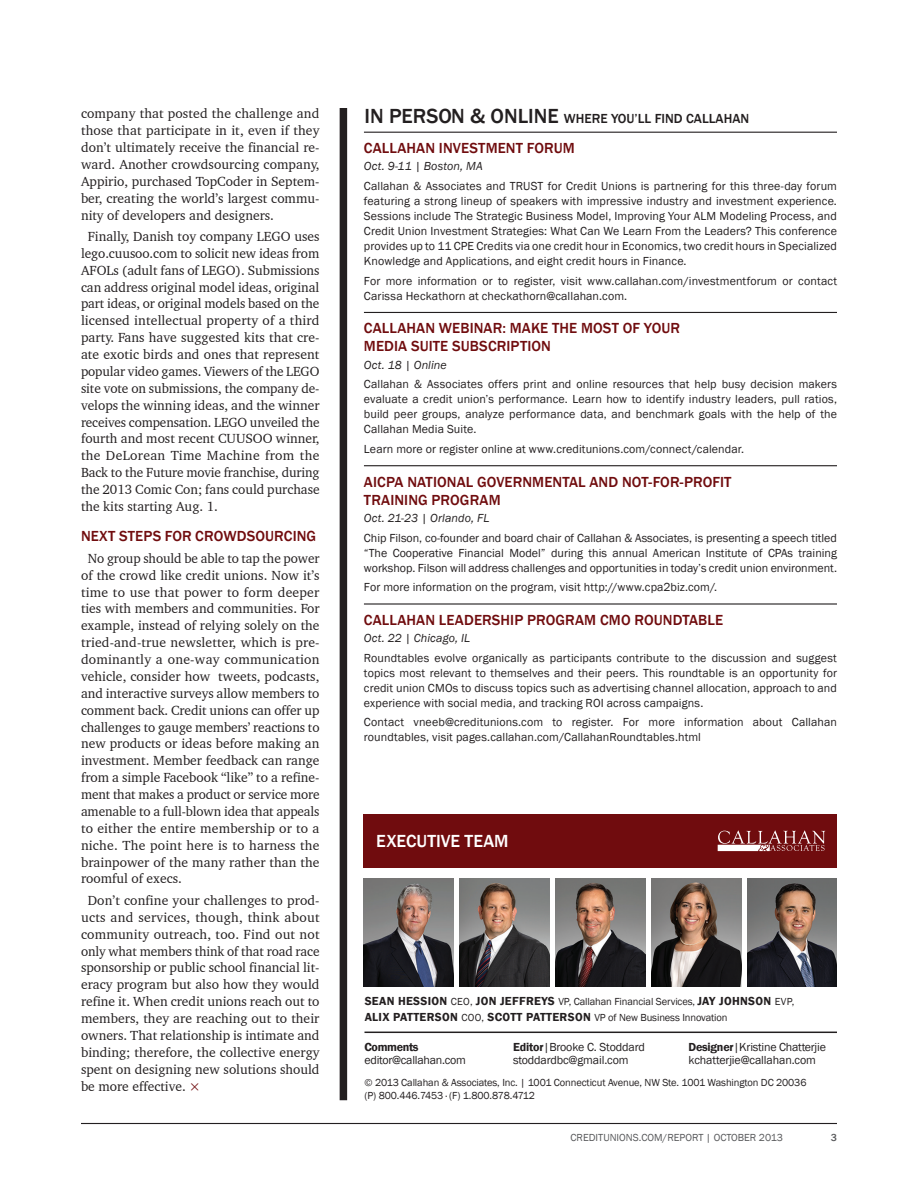
<style>
.page{position:relative;width:918px;height:1188px;background:#fff}
.page>*{position:absolute;margin:0;border:0;box-sizing:border-box;transform-origin:0 0}
.SubHeader{font:500 18px "Franklin Gothic";color:#fff}
.Events_-_Name{font:500 15px/18px "Franklin Gothic";letter-spacing:.005em;color:#700c0e}
.SubHeader-2{font:500 15px "Franklin Gothic";letter-spacing:.01em;color:#700c0e}
.Body{font:13.5px/16.8px "Charter BT";color:#231f20;text-align:justify}
.t1{font:500 13.5px "Franklin Gothic";color:#231f20}
.Events_-_Body{font:12px/15px "Franklin Gothic";letter-spacing:.005em;color:#231f20;text-align:justify}
.Events_-_Date_Place{font:italic 12px "Franklin Gothic";letter-spacing:.01em;color:#231f20}
.Events_-_Body-2{font:12px "Franklin Gothic";letter-spacing:-.02em;color:#231f20}
.t2{font:600 12px "Franklin Gothic";letter-spacing:-.03em;color:#231f20}
.t3{font:10.5px/16.5px "Franklin Gothic";letter-spacing:-.01em;color:#231f20}
.Body-2{font:10.5px "Franklin Gothic";color:#57585a}
.Body-3{font:500 10.5px "Franklin Gothic";color:#57585a}
.s1{color:#700c0e}
.s2{font-size:21px}
.s3{font-weight:600;font-size:12px}
.s4{font-weight:600}
</style>
<div class="page">
<hr style="left:81px;top:1123px;width:756px;height:1px;background:#231f20">
<div style="left:340px;top:108px;width:7px;height:992px;background:#231f20"></div>
<hr style="left:364px;top:1032px;width:473px;height:1px;background:#231f20">
<div style="left:364px;top:814px;width:473px;height:54px;background:#700c0e"></div>
<svg style="left:718px;top:830px;width:107px;height:21px"></svg>
<img style="left:364px;top:878px;width:89px;height:108px">
<img style="left:460px;top:879px;width:89px;height:107px">
<img style="left:748px;top:878px;width:89px;height:108px">
<img style="left:652px;top:878px;width:89px;height:108px">
<img style="left:556px;top:878px;width:89px;height:108px">
<hr style="left:364px;top:132px;width:473px;height:1px;background:#231f20">
<hr style="left:364px;top:312px;width:473px;height:1px;background:#231f20">
<hr style="left:364px;top:465px;width:473px;height:1px;background:#231f20">
<hr style="left:364px;top:603px;width:473px;height:2px;background:#231f20">
<p class="Body" style="left:81px;top:105px;width:240px">company that posted the challenge and those that participate in it, even if they don’t ultimately receive the financial re&shy;ward. Another crowdsourcing company, Appirio, purchased TopCoder in Septem&shy;ber, creating the world’s largest commu&shy;nity of developers and designers.</p>
<p class="Body" style="left:81px;top:228px;width:240px;text-indent:7px">Finally, Danish toy company LEGO uses lego.cuusoo.com to solicit new ideas from AFOLs (adult fans of LEGO). Submissions can address original model ideas, original part ideas, or original models based on the licensed intellectual property of a third party. Fans have suggested kits that cre&shy;ate exotic birds and ones that represent popular video games. Viewers of the LEGO site vote on submissions, the company de&shy;velops the winning ideas, and the winner receives compensation. LEGO unveiled the fourth and most recent CUUSOO winner, the DeLorean Time Machine from the Back to the Future movie franchise, during the 2013 Comic Con; fans could purchase the kits starting Aug. 1.</p>
<p class="SubHeader-2" style="left:81px;top:527px;width:237px">NEXT STEPS FOR CROWDSOURCING</p>
<p class="Body" style="left:81px;top:549px;width:240px;text-indent:7px">No group should be able to tap the power of the crowd like credit unions. Now it’s time to use that power to form deeper ties with members and communities. For example, instead of relying solely on the tried-and-true newsletter, which is pre&shy;dominantly a one-way communication vehicle, consider how tweets, podcasts, and interactive surveys allow members to comment back. Credit unions can offer up challenges to gauge members’ reactions to new products or ideas before making an investment. Member feedback can range from a simple Facebook “like” to a refine&shy;ment that makes a product or service more amenable to a full-blown idea that appeals to either the entire membership or to a niche. The point here is to harness the brainpower of the many rather than the roomful of execs.</p>
<p class="Body" style="left:81px;top:892px;width:240px;text-indent:7px">Don’t confine your challenges to prod&shy;ucts and services, though, think about community outreach, too. Find out not only what members think of that road race sponsorship or public school financial lit&shy;eracy program but also how they would refine it. When credit unions reach out to members, they are reaching out to their owners. That relationship is intimate and binding; therefore, the collective energy spent on designing new solutions should be more effective. <span class="s1">×</span></p>
<p class="t1" style="left:364px;top:110px;width:386px"><span class="s2">IN PERSON &amp; ONLINE</span> WHERE YOU’LL FIND CALLAHAN</p>
<p class="Events_-_Name" style="left:364px;top:139px;width:212px">CALLAHAN INVESTMENT FORUM</p>
<p class="Events_-_Date_Place" style="left:364px;top:159px;width:120px">Oct. 9-11 | Boston, MA</p>
<p class="Events_-_Body" style="left:364px;top:179px;width:475px">Callahan &amp; Associates and TRUST for Credit Unions is partnering for this three-day forum featuring a strong lineup of speakers with impressive industry and investment experience.<br>Sessions include The Strategic Business Model, Improving Your ALM Modeling Process, and Credit Union Investment Strategies: What Can We Learn From the Leaders? This conference provides up to 11 CPE Credits via one credit hour in Economics, two credit hours in Specialized Knowledge and Applications, and eight credit hours in Finance.</p>
<p class="Events_-_Body" style="left:364px;top:273px;width:475px">For more information or to register, visit www.callahan.com/investmentforum or contact<br>Carissa Heckathorn at checkathorn@callahan.com.</p>
<p class="Events_-_Name" style="left:364px;top:319px;width:318px">CALLAHAN WEBINAR: MAKE THE MOST OF YOUR<br>MEDIA SUITE SUBSCRIPTION</p>
<p class="Events_-_Date_Place" style="left:364px;top:357px;width:84px">Oct. 18 | Online</p>
<p class="Events_-_Body" style="left:364px;top:377px;width:475px">Callahan &amp; Associates offers print and online resources that help busy decision makers evaluate a credit union’s performance. Learn how to identify industry leaders, pull ratios, build peer groups, analyze performance data, and benchmark goals with the help of the Callahan Media Suite.</p>
<p class="Events_-_Body" style="left:364px;top:442px;width:382px">Learn more or register online at www.creditunions.com/connect/calendar.</p>
<p class="Events_-_Name" style="left:364px;top:473px;width:369px">AICPA NATIONAL GOVERNMENTAL AND NOT-FOR-PROFIT<br>TRAINING PROGRAM</p>
<p class="Events_-_Date_Place" style="left:364px;top:510px;width:127px">Oct. 21-23 | Orlando, FL</p>
<p class="Events_-_Body" style="left:364px;top:530px;width:475px">Chip Filson, co-founder and board chair of Callahan &amp; Associates, is presenting a speech titled “The Cooperative Financial Model” during this annual American Institute of CPAs training workshop. Filson will address challenges and opportunities in today’s credit union environment.</p>
<p class="Events_-_Body" style="left:364px;top:580px;width:355px">For more information on the program, visit http://www.cpa2biz.com/.</p>
<p class="Events_-_Name" style="left:364px;top:611px;width:361px">CALLAHAN LEADERSHIP PROGRAM CMO ROUNDTABLE</p>
<p class="Events_-_Date_Place" style="left:364px;top:631px;width:108px">Oct. 22 | Chicago, IL</p>
<p class="Events_-_Body" style="left:364px;top:651px;width:475px">Roundtables evolve organically as participants contribute to the discussion and suggest topics most relevant to themselves and their peers. This roundtable is an opportunity for credit union CMOs to discuss topics such as advertising channel allocation, approach to and experience with social media, and tracking ROI across campaigns.</p>
<p class="Events_-_Body" style="left:364px;top:715px;width:475px">Contact vneeb@creditunions.com to register. For more information about Callahan roundtables, visit pages.callahan.com/CallahanRoundtables.html</p>
<p class="SubHeader" style="left:376px;top:830px;width:134px">EXECUTIVE TEAM</p>
<p class="t3" style="left:365px;top:993px;width:431px"><span class="s3">SEAN HESSION</span> CEO, <span class="s3">JON JEFFREYS</span> VP, Callahan Financial Services, <span class="s3">JAY JOHNSON</span> EVP,<br><span class="s3">ALIX PATTERSON</span> COO, <span class="s3">SCOTT PATTERSON</span> VP of New Business Innovation</p>
<p class="t2" style="left:364px;top:1039px;width:56px">Comments</p>
<p class="Events_-_Body" style="left:513px;top:1039px;width:133px"><span class="s4">Editor</span>|Brooke C. Stoddard</p>
<p class="Events_-_Body-2" style="left:688px;top:1039px;width:139px"><span class="s4">Designer</span>|Kristine Chatterjie</p>
<p class="Events_-_Body-2" style="left:364px;top:1053px;width:103px">editor@callahan.com</p>
<p class="Events_-_Body" style="left:513px;top:1053px;width:117px">stoddardbc@gmail.com</p>
<p class="Events_-_Body" style="left:688px;top:1053px;width:129px">kchatterjie@callahan.com</p>
<p class="t3" style="left:364px;top:1074px;width:444px">© 2013 Callahan &amp; Associates, Inc. | 1001 Connecticut Avenue, NW Ste. 1001 Washington DC 20036</p>
<p class="t3" style="left:364px;top:1088px;width:172px">(P) 800.446.7453 · (F) 1.800.878.4712</p>
<p class="Body-2" style="left:571px;top:1131px;width:214px">CREDITUNIONS.COM/REPORT | OCTOBER 2013</p>
<p class="Body-3" style="left:831px;top:1131px;width:8px">3</p>
</div>
